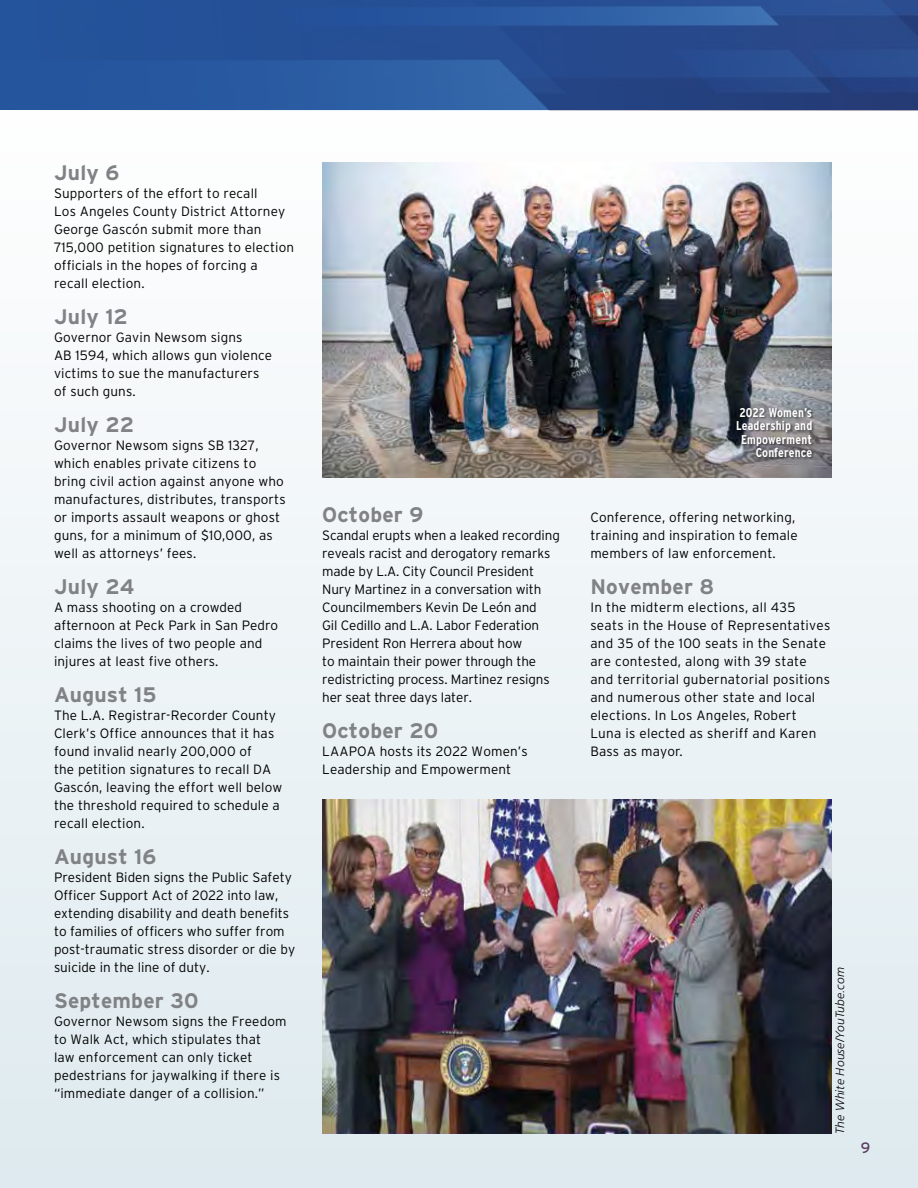
<style>
.page{position:relative;width:918px;height:1188px;background:#fff}
.page>*{position:absolute;margin:0;border:0;box-sizing:border-box;transform-origin:0 0}
.t1{font:700 21px "Interstate";letter-spacing:.01em;color:#808285}
.t2{font:15px "Interstate";color:#5e3d61}
.t3{font:300 13.5px/18px "Interstate";letter-spacing:.01em;color:#000}
.t4{font:300 13.5px/18px "Interstate";letter-spacing:-.01em;color:#000}
.t5{font:700 12.75px/13.5px "Interstate Condensed";letter-spacing:.015em;color:#fff;text-align:right}
.t6{font:italic 300 12px "Frutiger LT Std";letter-spacing:.02em;color:#000}
</style>
<div class="page">
<div style="left:0;top:104px;width:918px;height:1084px;background:linear-gradient(to bottom,#fefefe,#deeaef)"></div>
<img style="left:0;top:0;width:918px;height:110px">
<img style="left:322px;top:799px;width:510px;height:335px">
<img style="left:322px;top:162px;width:510px;height:315px">
<div style="left:727px;top:399px;width:94px;height:68px;background:#000;opacity:.4"></div>
<h1 class="t1" style="left:54px;top:161px;width:67px">July 6</h1>
<p class="t3" style="left:54px;top:184px;width:242px">Supporters of the effort to recall<br>Los Angeles County District Attorney<br>George Gascón submit more than<br>715,000 petition signatures to election officials in the hopes of forcing a recall election.</p>
<h1 class="t1" style="left:54px;top:305px;width:76px">July 12</h1>
<p class="t3" style="left:54px;top:328px;width:220px">Governor Gavin Newsom signs<br>AB 1594, which allows gun violence victims to sue the manufacturers of such guns.</p>
<h1 class="t1" style="left:54px;top:413px;width:82px">July 22</h1>
<p class="t3" style="left:54px;top:436px;width:233px">Governor Newsom signs SB 1327, which enables private citizens to bring civil action against anyone who manufactures, distributes, transports or imports assault weapons or ghost guns, for a minimum of $10,000, as well as attorneys’ fees.</p>
<h1 class="t1" style="left:54px;top:575px;width:82px">July 24</h1>
<p class="t3" style="left:54px;top:598px;width:226px">A mass shooting on a crowded afternoon at Peck Park in San Pedro claims the lives of two people and injures at least five others.</p>
<h1 class="t1" style="left:54px;top:683px;width:104px">August 15</h1>
<p class="t3" style="left:54px;top:706px;width:230px">The L.A. Registrar-Recorder County Clerk’s Office announces that it has found invalid nearly 200,000 of<br>the petition signatures to recall DA Gascón, leaving the effort well below the threshold required to schedule a recall election.</p>
<h1 class="t1" style="left:54px;top:845px;width:104px">August 16</h1>
<p class="t3" style="left:54px;top:868px;width:243px">President Biden signs the Public Safety Officer Support Act of 2022 into law, extending disability and death benefits to families of officers who suffer from post-traumatic stress disorder or die by suicide in the line of duty.</p>
<h1 class="t1" style="left:54px;top:989px;width:146px">September 30</h1>
<p class="t3" style="left:54px;top:1012px;width:234px">Governor Newsom signs the Freedom to Walk Act, which stipulates that<br>law enforcement can only ticket pedestrians for jaywalking if there is “immediate danger of a collision.”</p>
<h1 class="t1" style="left:322px;top:503px;width:103px">October 9</h1>
<p class="t4" style="left:322px;top:526px;width:239px">Scandal erupts when a leaked recording reveals racist and derogatory remarks made by L.A. City Council President Nury Martinez in a conversation with Councilmembers Kevin De León and<br>Gil Cedillo and L.A. Labor Federation President Ron Herrera about how<br>to maintain their power through the redistricting process. Martinez resigns her seat three days later.</p>
<h1 class="t1" style="left:322px;top:719px;width:118px">October 20</h1>
<p class="t3" style="left:322px;top:742px;width:207px">LAAPOA hosts its 2022 Women’s<br>Leadership and Empowerment</p>
<p class="t5" style="left:736px;top:406px;width:78px">2022 Women’s<br>Leadership and<br>Empowerment<br>Conference</p>
<p class="t3" style="left:590px;top:508px;width:209px">Conference, offering networking, training and inspiration to female members of law enforcement.</p>
<h1 class="t1" style="left:590px;top:575px;width:125px">November 8</h1>
<p class="t3" style="left:590px;top:598px;width:242px">In the midterm elections, all 435 seats in the House of Representatives and 35 of the 100 seats in the Senate are contested, along with 39 state and territorial gubernatorial positions and numerous other state and local elections. In Los Angeles, Robert Luna is elected as sheriff and Karen Bass as mayor.</p>
<p class="t6" style="left:833px;top:1134px;width:168px;rotate:-90deg">The White House/YouTube.com</p>
<p class="t2" style="left:861px;top:1139px;width:11px">9</p>
</div>
